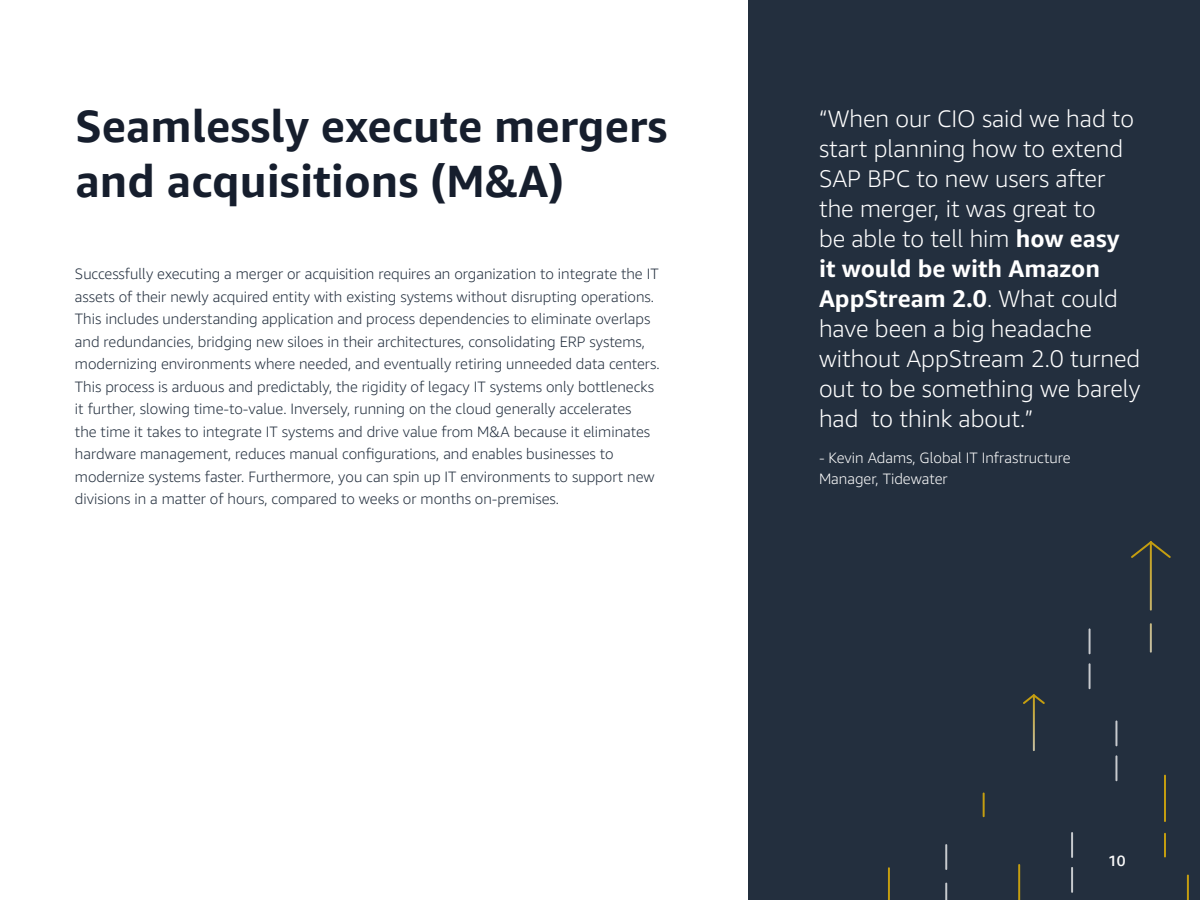
<style>
.page{position:relative;width:1200px;height:900px;background:#fff}
.page>*{position:absolute;margin:0;border:0;box-sizing:border-box;transform-origin:0 0}
.t1{font:700 45px/55.5px "Amazon Ember";color:#161e2d}
.t2{font:300 24px/30px "Amazon Ember";color:#fff}
.t3{font:300 15px/22.5px "Amazon Ember";color:#232f3e}
.t4{font:300 15px/21px "Amazon Ember";color:#fff}
.t5{font:500 15px "Amazon Ember";color:#fafafa}
.s1{font-weight:700}
</style>
<div class="page">
<div style="left:748px;top:0;width:452px;height:900px;background:#232f3e"></div>
<svg style="left:945px;top:883px;width:2px;height:17px"></svg>
<hr style="left:945px;top:844px;width:2px;height:26px;background:#fff">
<hr style="left:1089px;top:628px;width:2px;height:26px;background:#fff">
<hr style="left:1089px;top:663px;width:2px;height:26px;background:#fff">
<hr style="left:1115px;top:720px;width:2px;height:26px;background:#fff">
<hr style="left:1115px;top:755px;width:2px;height:26px;background:#fff">
<hr style="left:1071px;top:832px;width:2px;height:26px;background:#fff">
<hr style="left:1071px;top:867px;width:2px;height:26px;background:#fff">
<svg style="left:1187px;top:875px;width:2px;height:25px"></svg>
<hr style="left:1164px;top:775px;width:2px;height:47px;background:#fcc400">
<hr style="left:1164px;top:833px;width:2px;height:24px;background:#fcc400">
<svg style="left:1018px;top:864px;width:2px;height:36px"></svg>
<hr style="left:983px;top:793px;width:2px;height:24px;background:#fcc400">
<img style="left:1150px;top:558px;width:2px;height:53px">
<svg style="left:1131px;top:541px;width:40px;height:17px"></svg>
<img style="left:1150px;top:623px;width:2px;height:30px">
<img style="left:1033px;top:694px;width:2px;height:57px">
<svg style="left:1023px;top:694px;width:22px;height:10px"></svg>
<svg style="left:888px;top:867px;width:2px;height:33px"></svg>
<h1 class="t1" style="left:75px;top:99px;width:594px">Seamlessly execute mergers and acquisitions (M&amp;A)</h1>
<p class="t3" style="left:75px;top:263px;width:586px">Successfully executing a merger or acquisition requires an organization to integrate the IT assets of their newly acquired entity with existing systems without disrupting operations.<br>This includes understanding application and process dependencies to eliminate overlaps and redundancies, bridging new siloes in their architectures, consolidating ERP systems, modernizing environments where needed, and eventually retiring unneeded data centers.<br>This process is arduous and predictably, the rigidity of legacy IT systems only bottlenecks it further, slowing time-to-value. Inversely, running on the cloud generally accelerates<br>the time it takes to integrate IT systems and drive value from M&amp;A because it eliminates hardware management, reduces manual configurations, and enables businesses to modernize systems faster. Furthermore, you can spin up IT environments to support new divisions in a matter of hours, compared to weeks or months on-premises.</p>
<p class="t2" style="left:819px;top:103px;width:323px">“When our CIO said we had to start planning how to extend<br>SAP BPC to new users after the merger, it was great to<br>be able to tell him <span class="s1">how easy it would be with Amazon<br>AppStream 2.0</span>. What could have been a big headache without AppStream 2.0 turned out to be something we barely had to think about.”</p>
<p class="t4" style="left:819px;top:447px;width:253px">- Kevin Adams, Global IT Infrastructure<br>Manager, Tidewater</p>
<p class="t5" style="left:1108px;top:851px;width:19px">10</p>
<p class="t5" style="left:1108px;top:851px;width:19px">10</p>
</div>
